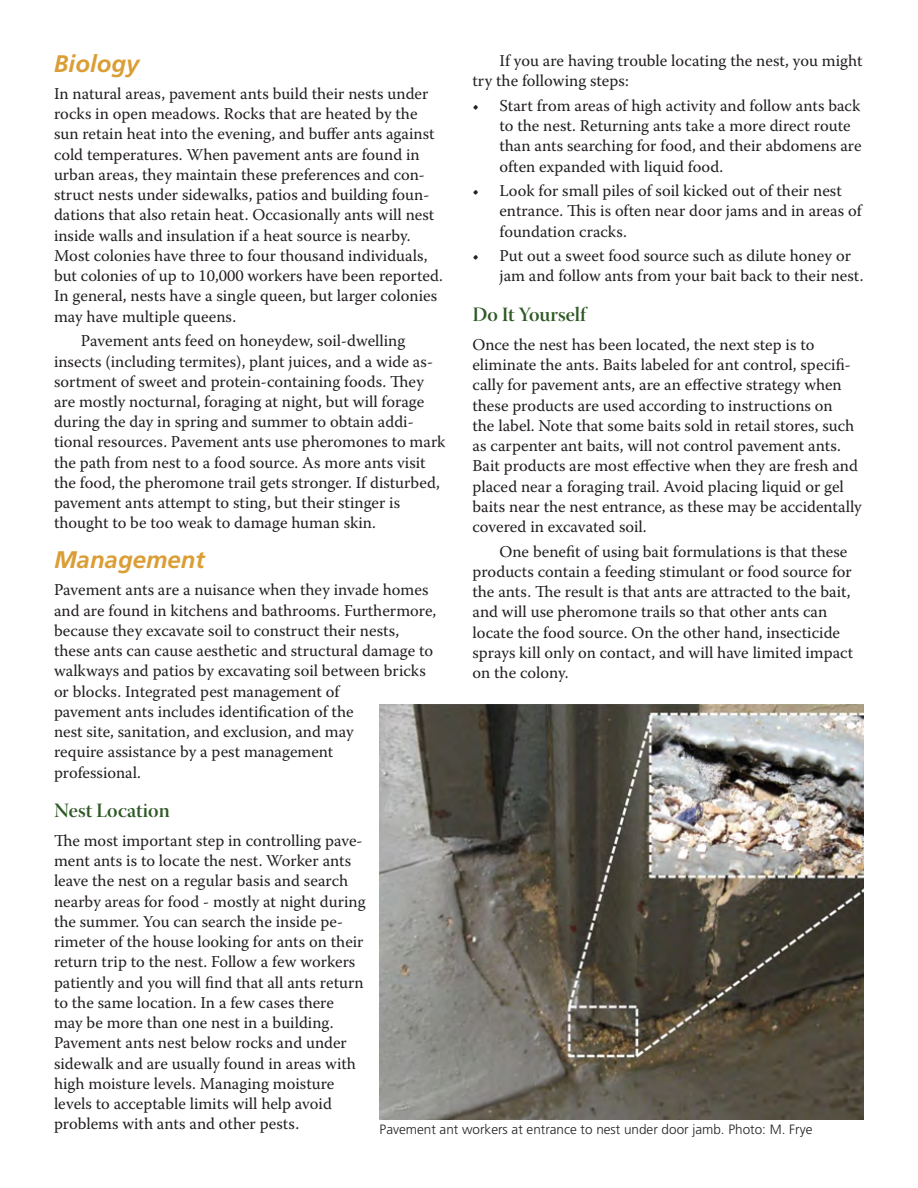
<style>
.page{position:relative;width:918px;height:1188px;background:#fff}
.page>*{position:absolute;margin:0;border:0;box-sizing:border-box;transform-origin:0 0}
.t1{font:italic 700 24px "Frutiger LT Std";color:#db9e36}
.t2{font:20.25px "Warnock Pro Semibold Disp";color:#2f5926}
.t3{font:16.5px/20.2px "Warnock Pro";color:#231f20}
.t4{font:300 13.5px "Frutiger LT Std";color:#231f20}
</style>
<div class="page">
<img style="left:380px;top:704px;width:484px;height:415px">
<h1 class="t1" style="left:54px;top:50px;width:87px">Biology</h1>
<p class="t3" style="left:54px;top:83px;width:390px">In natural areas, pavement ants build their nests under rocks in open meadows. Rocks that are heated by the sun retain heat into the evening, and buffer ants against cold temperatures. When pavement ants are found in urban areas, they maintain these preferences and con&shy;struct nests under sidewalks, patios and building foun&shy;dations that also retain heat. Occasionally ants will nest inside walls and insulation if a heat source is nearby.<br>Most colonies have three to four thousand individuals, but colonies of up to 10,000 workers have been reported.<br>In general, nests have a single queen, but larger colonies may have multiple queens.</p>
<p class="t3" style="left:54px;top:330px;width:393px;text-indent:27px">Pavement ants feed on honeydew, soil-dwelling insects (including termites), plant juices, and a wide as&shy;sortment of sweet and protein-containing foods. They are mostly nocturnal, foraging at night, but will forage during the day in spring and summer to obtain addi&shy;tional resources. Pavement ants use pheromones to mark the path from nest to a food source. As more ants visit the food, the pheromone trail gets stronger. If disturbed, pavement ants attempt to sting, but their stinger is thought to be too weak to damage human skin.</p>
<h1 class="t1" style="left:54px;top:546px;width:152px">Management</h1>
<p class="t3" style="left:54px;top:580px;width:384px">Pavement ants are a nuisance when they invade homes and are found in kitchens and bathrooms. Furthermore, because they excavate soil to construct their nests, these ants can cause aesthetic and structural damage to walkways and patios by excavating soil between bricks or blocks. Integrated pest management of<br>pavement ants includes identification of the<br>nest site, sanitation, and exclusion, and may<br>require assistance by a pest management<br>professional.</p>
<p class="t2" style="left:54px;top:798px;width:117px">Nest Location</p>
<p class="t3" style="left:54px;top:830px;width:313px">The most important step in controlling pave&shy;ment ants is to locate the nest. Worker ants leave the nest on a regular basis and search nearby areas for food - mostly at night during the summer. You can search the inside pe&shy;rimeter of the house looking for ants on their return trip to the nest. Follow a few workers patiently and you will find that all ants return to the same location. In a few cases there may be more than one nest in a building.<br>Pavement ants nest below rocks and under sidewalk and are usually found in areas with high moisture levels. Managing moisture levels to acceptable limits will help avoid problems with ants and other pests.</p>
<p class="t3" style="left:473px;top:50px;width:392px;text-indent:27px">If you are having trouble locating the nest, you might try the following steps:</p>
<p class="t3" style="left:500px;top:95px;width:364px;text-indent:-27px">• Start from areas of high activity and follow ants back to the nest. Returning ants take a more direct route than ants searching for food, and their abdomens are often expanded with liquid food.</p>
<p class="t3" style="left:500px;top:180px;width:364px;text-indent:-27px">• Look for small piles of soil kicked out of their nest entrance. This is often near door jams and in areas of foundation cracks.</p>
<p class="t3" style="left:500px;top:245px;width:365px;text-indent:-27px">• Put out a sweet food source such as dilute honey or jam and follow ants from your bait back to their nest.</p>
<p class="t2" style="left:472px;top:302px;width:115px">Do It Yourself</p>
<p class="t3" style="left:472px;top:334px;width:391px">Once the nest has been located, the next step is to eliminate the ants. Baits labeled for ant control, specifi&shy;cally for pavement ants, are an effective strategy when these products are used according to instructions on<br>the label. Note that some baits sold in retail stores, such as carpenter ant baits, will not control pavement ants.<br>Bait products are most effective when they are fresh and placed near a foraging trail. Avoid placing liquid or gel baits near the nest entrance, as these may be accidentally covered in excavated soil.</p>
<p class="t3" style="left:472px;top:541px;width:382px;text-indent:27px">One benefit of using bait formulations is that these products contain a feeding stimulant or food source for the ants. The result is that ants are attracted to the bait, and will use pheromone trails so that other ants can locate the food source. On the other hand, insecticide sprays kill only on contact, and will have limited impact on the colony.</p>
<p class="t4" style="left:380px;top:1122px;width:434px">Pavement ant workers at entrance to nest under door jamb. Photo: M. Frye</p>
</div>
